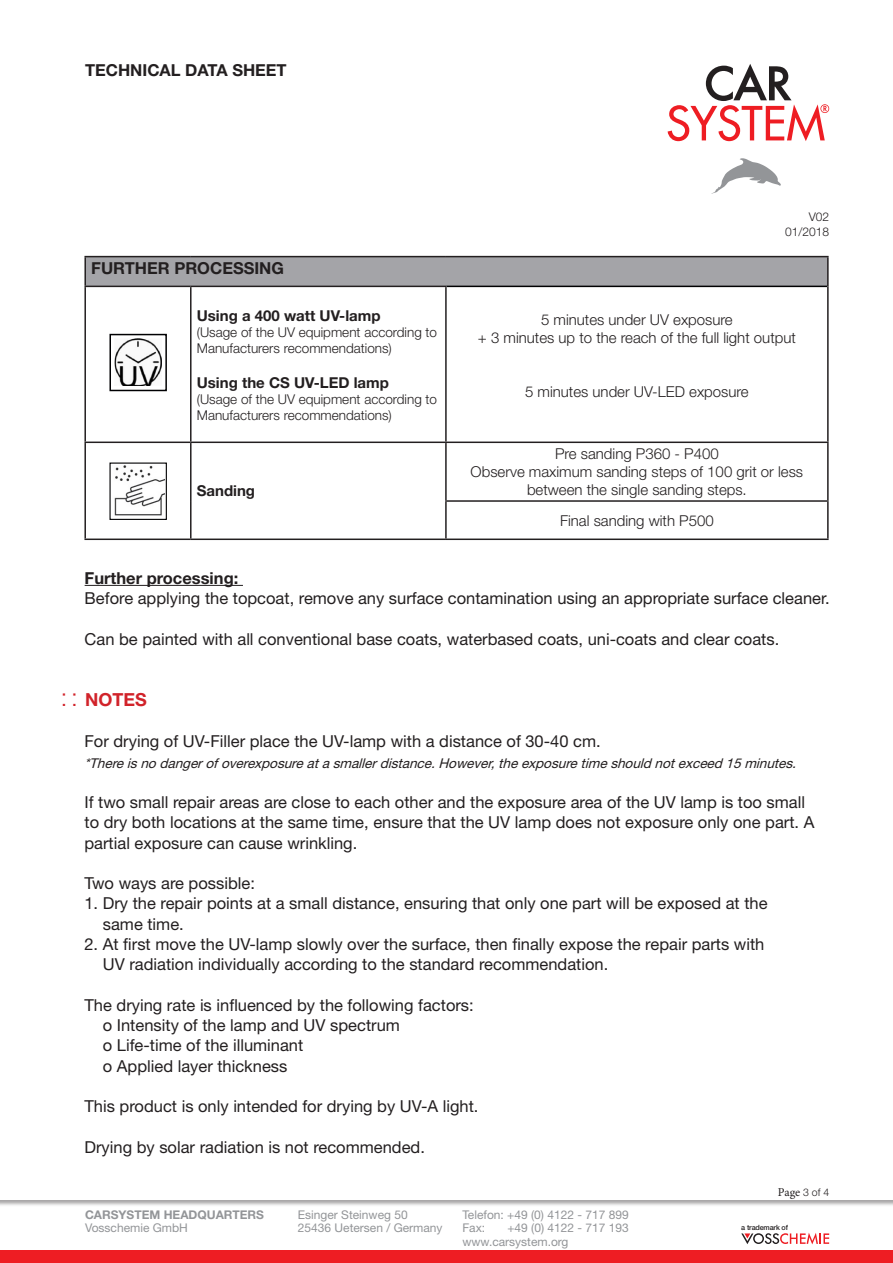
<style>
.page{position:relative;width:893px;height:1263px;background:#fff}
.page>*{position:absolute;margin:0;border:0;box-sizing:border-box;transform-origin:0 0}
.t1{font:700 18px "Helvetica Neue LT Pro";color:#d1232a}
.t2{font:16.5px/20.2px "Helvetica Neue LT Pro";color:#231f20}
.t3{font:700 16.5px "Helvetica Neue LT Pro";color:#231f20}
.t4{font:300 15px "Helvetica Neue LT Pro";color:#231f20}
.t5{font:700 15px "Helvetica Neue LT Pro";color:#231f20}
.t6{font:300 13.5px/16.2px "Helvetica Neue LT Pro";color:#231f20}
.t7{font:italic 13.5px "Helvetica Neue LT Pro";color:#231f20}
.AdressBlock{font:12px "Helvetica Neue LT Pro";color:#939598}
.AdressBlock_Head{font:700 12px "Helvetica Neue LT Pro";color:#939598}
.t8{font:300 12px "Helvetica Neue LT Pro";color:#231f20}
.t9{font:12px "Minion Pro";color:#231f20}
.t10{font:500 7.2px "Helvetica Neue LT Pro";letter-spacing:-.02em;color:#231f20}
.s1{font-family:"Voss Font";font-weight:400;font-size:19.5px}
.s2{font-family:"Helvetica Neue LT Pro";font-weight:300;font-size:10.5px}
</style>
<div class="page">
<svg style="left:668px;top:64px;width:161px;height:77px"></svg>
<svg style="left:711px;top:158px;width:70px;height:36px"></svg>
<div style="left:0;top:1198px;width:893px;height:65px;background:#231f20;opacity:.4"></div>
<div style="left:0;top:1250px;width:893px;height:13px;background:#ee1d23"></div>
<svg style="left:741px;top:1233px;width:88px;height:11px"></svg>
<hr style="left:85px;top:585px;width:158px;height:1px;background:#231f20">
<div style="left:85px;top:257px;width:743px;height:29px;background:#a4a4a8"></div>
<svg style="left:86px;top:287px;width:359px;height:157px"></svg>
<svg style="left:447px;top:287px;width:380px;height:157px"></svg>
<hr style="left:84px;top:287px;width:2px;height:155px;background:#231f20">
<hr style="left:190px;top:287px;width:2px;height:155px;background:#231f20">
<hr style="left:445px;top:287px;width:2px;height:155px;background:#231f20">
<hr style="left:827px;top:286px;width:2px;height:156px;background:#231f20">
<hr style="left:84px;top:442px;width:107px;height:1px;background:#231f20">
<hr style="left:84px;top:443px;width:2px;height:58px;background:#231f20">
<hr style="left:191px;top:442px;width:255px;height:1px;background:#231f20">
<hr style="left:190px;top:443px;width:2px;height:58px;background:#231f20">
<hr style="left:446px;top:442px;width:383px;height:1px;background:#231f20">
<hr style="left:445px;top:443px;width:2px;height:57px;background:#231f20">
<hr style="left:827px;top:443px;width:2px;height:57px;background:#231f20">
<hr style="left:84px;top:501px;width:2px;height:37px;background:#231f20">
<hr style="left:190px;top:501px;width:2px;height:37px;background:#231f20">
<hr style="left:445px;top:500px;width:384px;height:2px;background:#231f20">
<hr style="left:445px;top:502px;width:2px;height:36px;background:#231f20">
<hr style="left:827px;top:502px;width:2px;height:36px;background:#231f20">
<hr style="left:84px;top:538px;width:107px;height:2px;background:#231f20">
<hr style="left:191px;top:538px;width:255px;height:2px;background:#231f20">
<hr style="left:446px;top:538px;width:383px;height:2px;background:#231f20">
<hr style="left:84px;top:256px;width:107px;height:1px;background:#231f20">
<hr style="left:84px;top:257px;width:2px;height:29px;background:#231f20">
<hr style="left:191px;top:256px;width:255px;height:1px;background:#231f20">
<hr style="left:446px;top:256px;width:383px;height:1px;background:#231f20">
<hr style="left:827px;top:257px;width:2px;height:29px;background:#231f20">
<hr style="left:84px;top:286px;width:107px;height:1px;background:#231f20">
<hr style="left:191px;top:286px;width:256px;height:1px;background:#231f20">
<hr style="left:447px;top:286px;width:380px;height:1px;background:#000002">
<svg style="left:109px;top:333px;width:59px;height:59px"></svg>
<img style="left:114px;top:338px;width:47px;height:47px">
<svg style="left:109px;top:462px;width:58px;height:58px"></svg>
<img style="left:112px;top:466px;width:53px;height:50px">
<p class="t3" style="left:85px;top:59px;width:203px">TECHNICAL DATA SHEET</p>
<p class="t3" style="left:91px;top:258px;width:194px">FURTHER PROCESSING</p>
<p class="t5" style="left:197px;top:306px;width:185px">Using a 400 watt UV-lamp</p>
<p class="t6" style="left:197px;top:324px;width:242px">(Usage of the UV equipment according to<br>Manufacturers recommendations)</p>
<p class="t5" style="left:197px;top:373px;width:194px">Using the CS UV-LED lamp</p>
<p class="t6" style="left:197px;top:391px;width:242px">(Usage of the UV equipment according to<br>Manufacturers recommendations)</p>
<p class="t5" style="left:197px;top:481px;width:60px">Sanding</p>
<p class="t8" style="left:809px;top:210px;width:22px">V02</p>
<p class="t8" style="left:785px;top:224px;width:46px">01/2018</p>
<p class="t4" style="left:541px;top:310px;width:193px">5 minutes under UV exposure</p>
<p class="t4" style="left:478px;top:328px;width:319px">+ 3 minutes up to the reach of the full light output</p>
<p class="t4" style="left:525px;top:382px;width:225px">5 minutes under UV-LED exposure</p>
<p class="t4" style="left:555px;top:444px;width:165px">Pre sanding P360 - P400</p>
<p class="t4" style="left:471px;top:462px;width:334px">Observe maximum sanding steps of 100 grit or less</p>
<p class="t4" style="left:527px;top:480px;width:221px">between the single sanding steps.</p>
<p class="t4" style="left:560px;top:511px;width:155px">Final sanding with P500</p>
<p class="t3" style="left:85px;top:568px;width:155px">Further processing:</p>
<p class="t2" style="left:85px;top:588px;width:746px">Before applying the topcoat, remove any surface contamination using an appropriate surface cleaner.</p>
<p class="t2" style="left:85px;top:628px;width:696px">Can be painted with all conventional base coats, waterbased coats, uni-coats and clear coats.</p>
<p class="t1" style="left:61px;top:688px;width:88px"><span class="s1">:</span> NOTES</p>
<p class="t2" style="left:84px;top:731px;width:518px">For drying of UV-Filler place the UV-lamp with a distance of 30-40 cm.</p>
<p class="t7" style="left:84px;top:755px;width:717px">*Thereisnodangerofoverexposureatasmallerdistance.However,theexposuretimeshould notexceed 15minutes.</p>
<p class="t2" style="left:84px;top:792px;width:731px">If two small repair areas are close to each other and the exposure area of the UV lamp is too small to dry both locations at the same time, ensure that the UV lamp does not exposure only one part. A partial exposure can cause wrinkling.</p>
<p class="t2" style="left:84px;top:873px;width:172px">Two ways are possible:</p>
<p class="t2" style="left:103px;top:893px;width:666px;text-indent:-18px">1. Dry the repair points at a small distance, ensuring that only one part will be exposed at the same time.</p>
<p class="t2" style="left:103px;top:934px;width:663px;text-indent:-18px">2. At first move the UV-lamp slowly over the surface, then finally expose the repair parts with<br>UV radiation individually according to the standard recommendation.</p>
<p class="t2" style="left:84px;top:994px;width:391px">The drying rate is influenced by the following factors:</p>
<p class="t2" style="left:103px;top:1015px;width:299px">o Intensity of the lamp and UV spectrum</p>
<p class="t2" style="left:103px;top:1035px;width:202px">o Life-time of the illuminant</p>
<p class="t2" style="left:103px;top:1055px;width:186px">o Applied layer thickness</p>
<p class="t2" style="left:84px;top:1096px;width:395px">This product is only intended for drying by UV-A light.</p>
<p class="t2" style="left:84px;top:1136px;width:342px">Drying by solar radiation is not recommended.</p>
<p class="AdressBlock_Head" style="left:85px;top:1207px;width:180px">CARSYSTEM HEADQUARTERS</p>
<p class="AdressBlock" style="left:85px;top:1221px;width:104px">Vosschemie GmbH</p>
<p class="AdressBlock" style="left:298px;top:1207px;width:111px">Esinger Steinweg 50</p>
<p class="AdressBlock" style="left:298px;top:1221px;width:146px">25436 Uetersen / Germany</p>
<p class="AdressBlock" style="left:462px;top:1207px;width:168px">Telefon: +49 (0) 4122 - 717 899</p>
<p class="AdressBlock" style="left:462px;top:1221px;width:24px">Fax:</p>
<p class="AdressBlock" style="left:507px;top:1221px;width:123px">+49 (0) 4122 - 717 193</p>
<p class="AdressBlock" style="left:462px;top:1234px;width:108px">www.carsystem.org</p>
<p class="t9" style="left:778px;top:1184px;width:53px">Page <span class="s2">3 of 4</span></p>
<p class="t10" style="left:741px;top:1223px;width:48px">a trademark of</p>
</div>
